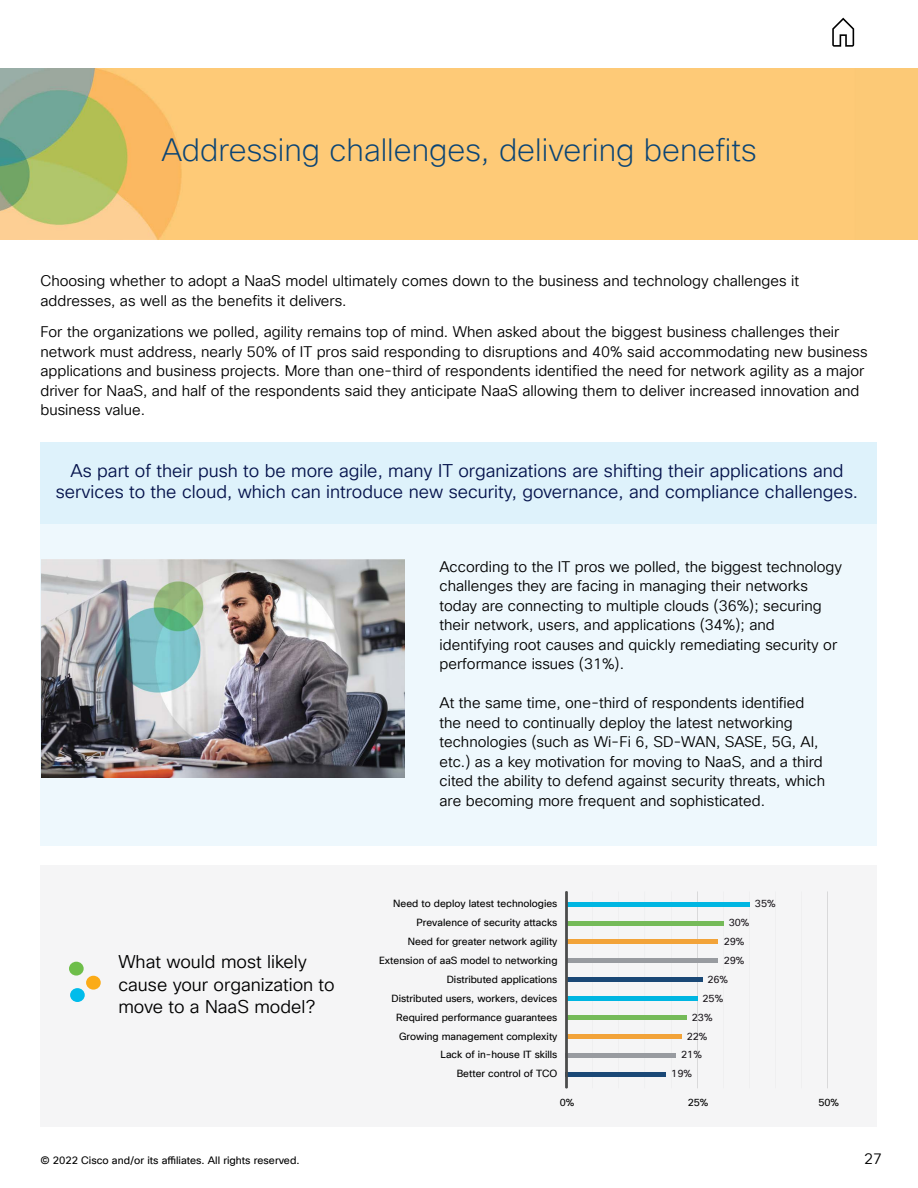
<style>
.page{position:relative;width:918px;height:1188px;background:#fff}
.page>*{position:absolute;margin:0;border:0;box-sizing:border-box;transform-origin:0 0}
.t1{font:200 31.5px "Cisco Sans TT";color:#0a4475}
.t2{font:18px/21px "Cisco Sans TT Light";color:#06144d;text-align:center}
.t3{font:18px/22.5px "Cisco Sans TT Light";color:#000}
.t4{font:15px/19.5px "Cisco Sans TT Light";color:#000}
.t5{font:10.5px "Cisco Sans TT";color:#000}
.t6{font:10.2px/18.9px "Cisco Sans TT";color:#000;text-align:right}
.t7{font:10.2px/18.9px "Cisco Sans TT";color:#1a161b;text-align:center}
</style>
<div class="page">
<svg style="left:832px;top:18px;width:22px;height:29px"></svg>
<div style="left:40px;top:865px;width:838px;height:261px;background:#f5f5f6"></div>
<div style="left:40px;top:477px;width:838px;height:369px;background:#eef8fd"></div>
<div style="left:40px;top:443px;width:838px;height:81px;background:#def2fb"></div>
<div style="left:0;top:69px;width:918px;height:171px;background:#fcc976"></div>
<img style="left:0;top:69px;width:182px;height:171px">
<img style="left:41px;top:559px;width:364px;height:218px">
<svg style="left:697px;top:891px;width:1px;height:197px"></svg>
<hr style="left:566px;top:902px;width:184px;height:4px;background:#00b6e2">
<hr style="left:566px;top:921px;width:157px;height:4px;background:#75ba58">
<hr style="left:567px;top:940px;width:151px;height:4px;background:#f2a339">
<hr style="left:567px;top:959px;width:151px;height:4px;background:#989ba0">
<hr style="left:566px;top:978px;width:136px;height:4px;background:#1a4876">
<div style="left:566px;top:996px;width:131px;height:5px;background:#00b6e2"></div>
<div style="left:566px;top:1015px;width:121px;height:5px;background:#75ba58"></div>
<div style="left:566px;top:1034px;width:116px;height:5px;background:#f2a339"></div>
<hr style="left:566px;top:1053px;width:110px;height:4px;background:#989ba0">
<hr style="left:566px;top:1072px;width:100px;height:4px;background:#1a4876">
<hr style="left:565px;top:891px;width:3px;height:198px;background:#4b4c4c">
<div style="left:69px;top:962px;width:15px;height:14px;background:#6ebe4a;border-radius:50%"></div>
<div style="left:86px;top:976px;width:15px;height:14px;background:#fbab18;border-radius:50%"></div>
<div style="left:70px;top:988px;width:15px;height:14px;background:#00bceb;border-radius:50%"></div>
<p class="t1" style="left:161px;top:129px;width:597px">Addressing challenges, delivering benefits</p>
<p class="t4" style="left:40px;top:272px;width:760px">Choosing whether to adopt a NaaS model ultimately comes down to the business and technology challenges it addresses, as well as the benefits it delivers.</p>
<p class="t4" style="left:40px;top:323px;width:829px">For the organizations we polled, agility remains top of mind. When asked about the biggest business challenges their network must address, nearly 50% of IT pros said responding to disruptions and 40% said accommodating new business applications and business projects. More than one-third of respondents identified the need for network agility as a major driver for NaaS, and half of the respondents said they anticipate NaaS allowing them to deliver increased innovation and business value.</p>
<p class="t2" style="left:56px;top:461px;width:804px">As part of their push to be more agile, many IT organizations are shifting their applications and services to the cloud, which can introduce new security, governance, and compliance challenges.</p>
<p class="t3" style="left:118px;top:951px;width:218px">What would most likely cause your organization to move to a NaaS model?</p>
<p class="t5" style="left:40px;top:1153px;width:261px">© 2022 Cisco and/or its affiliates. All rights reserved.</p>
<p class="t4" style="left:440px;top:557px;width:404px">According to the IT pros we polled, the biggest technology challenges they are facing in managing their networks today are connecting to multiple clouds (36%); securing their network, users, and applications (34%); and identifying root causes and quickly remediating security or performance issues (31%).</p>
<p class="t4" style="left:440px;top:693px;width:387px">At the same time, one-third of respondents identified the need to continually deploy the latest networking technologies (such as Wi-Fi 6, SD-WAN, SASE, 5G, AI, etc.) as a key motivation for moving to NaaS, and a third cited the ability to defend against security threats, which are becoming more frequent and sophisticated.</p>
<p class="t6" style="left:379px;top:895px;width:180px">Need to deploy latest technologies Prevalence of security attacks<br>Need for greater network agility Extension of aaS model to networking</p>
<p class="t7" style="left:755px;top:895px;width:22px">35%</p>
<p class="t7" style="left:724px;top:914px;width:27px">30%<br>29%<br>29%</p>
<p class="t6" style="left:392px;top:970px;width:167px">Distributed applications<br>Distributed users, workers, devices<br>Required performance guarantees<br>Growing management complexity</p>
<p class="t7" style="left:707px;top:970px;width:22px">26%</p>
<p class="t7" style="left:703px;top:989px;width:22px">25%</p>
<p class="t7" style="left:692px;top:1008px;width:22px">23%</p>
<p class="t7" style="left:687px;top:1027px;width:22px">22%</p>
<p class="t6" style="left:440px;top:1046px;width:119px">Lack of in-house IT skills<br>Better control of TCO</p>
<p class="t7" style="left:671px;top:1046px;width:32px;text-align:left;text-indent:10px">21%<br>19%</p>
<p class="t6" style="left:560px;top:1093px;width:16px">0%</p>
<p class="t6" style="left:688px;top:1093px;width:22px">25%</p>
<p class="t6" style="left:818px;top:1093px;width:22px">50%</p>
<p class="t4" style="left:864px;top:1149px;width:19px">27</p>
</div>
